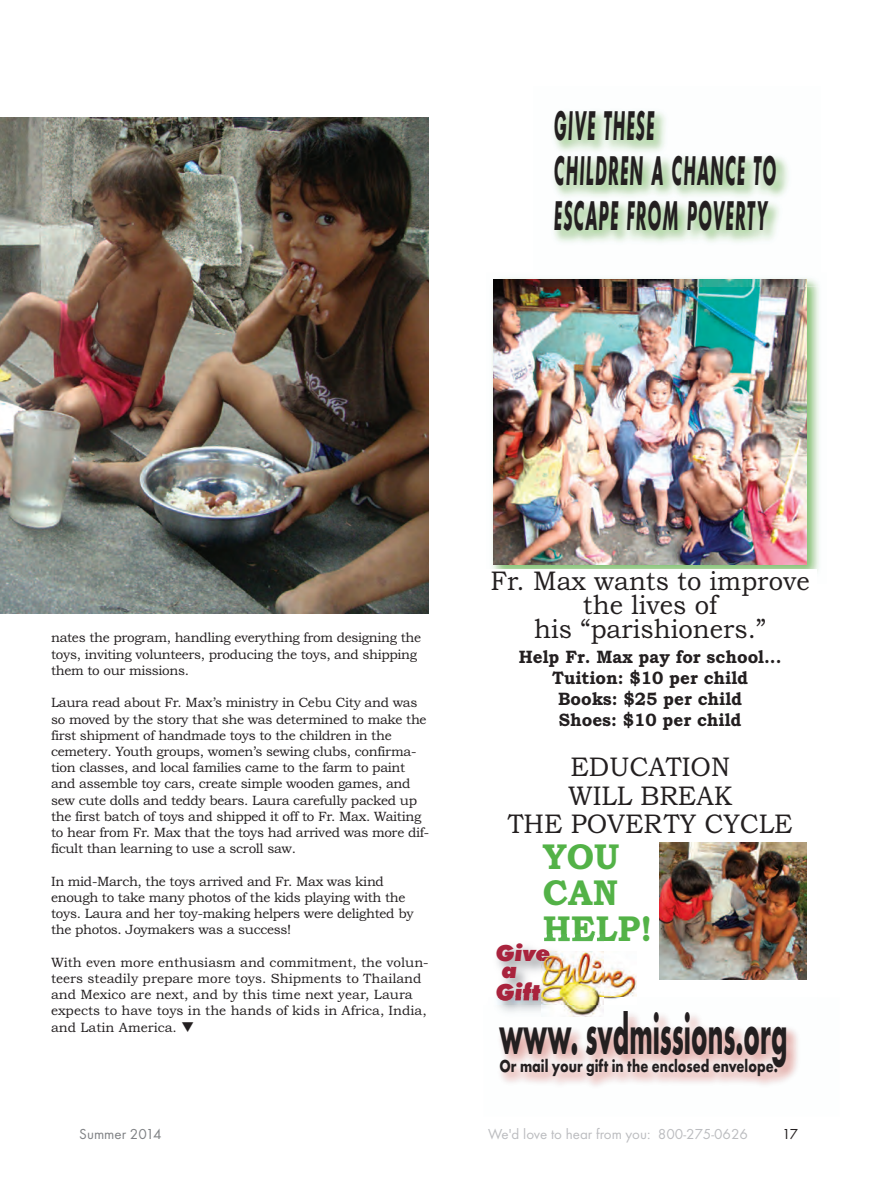
<style>
.page{position:relative;width:874px;height:1188px;background:#fff}
.page>*{position:absolute;margin:0;border:0;box-sizing:border-box;transform-origin:0 0}
.t1{font:700 58.5px "Futura T";color:#231f20;scale:.46 1}
.t2{font:italic 700 43.05px/45px "Futura T";letter-spacing:.065em;color:#231f20;scale:.4 1}
.t3{font:700 36px/36px "Bookman Old Style";color:#53b247;scale:.95 1}
.t4{font:27px/24px "Bookman Old Style";color:#231f20;text-align:center;scale:.95 1}
.t5{font:italic 800 23.7px/17.2px "Futura T";color:#a9233d}
.t6{font:700 18px/21px "Bookman Old Style";color:#231f20;text-align:center;scale:.95 1}
.t7{font:700 18px "Futura T";color:#231f20;scale:.78 1}
.t8{font:15px "Futura T";color:#bcbdc0}
.t9{font:15px "Futura T";color:#808285}
.t10{font:15px "Futura T";color:#231f20}
.t11{font:13.5px/16.2px "Bookman Old Style";letter-spacing:-.025em;color:#231f20}
.t12{font:13.5px/16.4px "Bookman Old Style";color:#231f20}
</style>
<div class="page">
<img style="left:492px;top:278px;width:327px;height:293px">
<img style="left:493px;top:279px;width:314px;height:285px">
<div style="left:483px;top:568px;width:334px;height:436px;background:#fff"></div>
<img style="left:534px;top:111px;width:285px;height:175px">
<img style="left:534px;top:279px;width:273px;height:7px">
<img style="left:544px;top:934px;width:59px;height:7px">
<img style="left:541px;top:951px;width:95px;height:46px">
<svg style="left:541px;top:951px;width:8px;height:9px"></svg>
<img style="left:493px;top:997px;width:305px;height:89px">
<img style="left:636px;top:997px;width:162px;height:7px">
<img style="left:496px;top:997px;width:44px;height:3px">
<img style="left:603px;top:997px;width:33px;height:18px">
<img style="left:0;top:117px;width:429px;height:496px">
<img style="left:660px;top:842px;width:147px;height:137px">
<h2 class="t2" style="left:554px;top:102px;width:557px">GIVE THESE<br>CHILDREN A CHANCE TO<br>ESCAPE FROM POVERTY</h2>
<p class="t11" style="left:51px;top:629px;width:371px">nates the program, handling everything from designing the toys, inviting volunteers, producing the toys, and shipping them to our missions.</p>
<p class="t11" style="left:51px;top:694px;width:379px">Laura read about Fr. Max’s ministry in Cebu City and was so moved by the story that she was determined to make the first shipment of handmade toys to the children in the cemetery. Youth groups, women’s sewing clubs, confirma&shy;tion classes, and local families came to the farm to paint and assemble toy cars, create simple wooden games, and sew cute dolls and teddy bears. Laura carefully packed up the first batch of toys and shipped it off to Fr. Max. Waiting to hear from Fr. Max that the toys had arrived was more dif&shy;ficult than learning to use a scroll saw.</p>
<p class="t11" style="left:51px;top:872px;width:364px">In mid-March, the toys arrived and Fr. Max was kind enough to take many photos of the kids playing with the toys. Laura and her toy-making helpers were delighted by the photos. Joymakers was a success!</p>
<p class="t12" style="left:51px;top:953px;width:379px">With even more enthusiasm and commitment, the volun&shy;teers steadily prepare more toys. Shipments to Thailand and Mexico are next, and by this time next year, Laura expects to have toys in the hands of kids in Africa, India, and Latin America. ❑</p>
<h3 class="t4" style="left:490px;top:568px;width:337px">Fr. Max wants to improve the lives of<br>his “parishioners.”</h3>
<h3 class="t6" style="left:519px;top:646px;width:278px">Help Fr. Max pay for school...<br>Tuition: $10 per child<br>Books: $25 per child<br>Shoes: $10 per child</h3>
<h3 class="t4" style="left:508px;top:752px;width:301px;line-height:28.5px">EDUCATION<br>WILL BREAK<br>THE POVERTY CYCLE</h3>
<h3 class="t3" style="left:543px;top:838px;width:117px">YOU<br>CAN<br>HELP!</h3>
<h3 class="t5" style="left:495px;top:943px;width:56px">Give a</h3>
<h3 class="t5" style="left:495px;top:983px;width:46px">Gift</h3>
<h1 class="t1" style="left:499px;top:999px;width:629px">www. svdmissions.org</h1>
<h3 class="t7" style="left:499px;top:1055px;width:359px">Or mail your gift in the enclosed envelope.</h3>
<p class="t9" style="left:79px;top:1124px;width:84px">Summer 2014</p>
<p class="t8" style="left:488px;top:1124px;width:262px">We'd love to hear from you: 800-275-0626</p>
<p class="t10" style="left:782px;top:1125px;width:17px">17</p>
</div>
